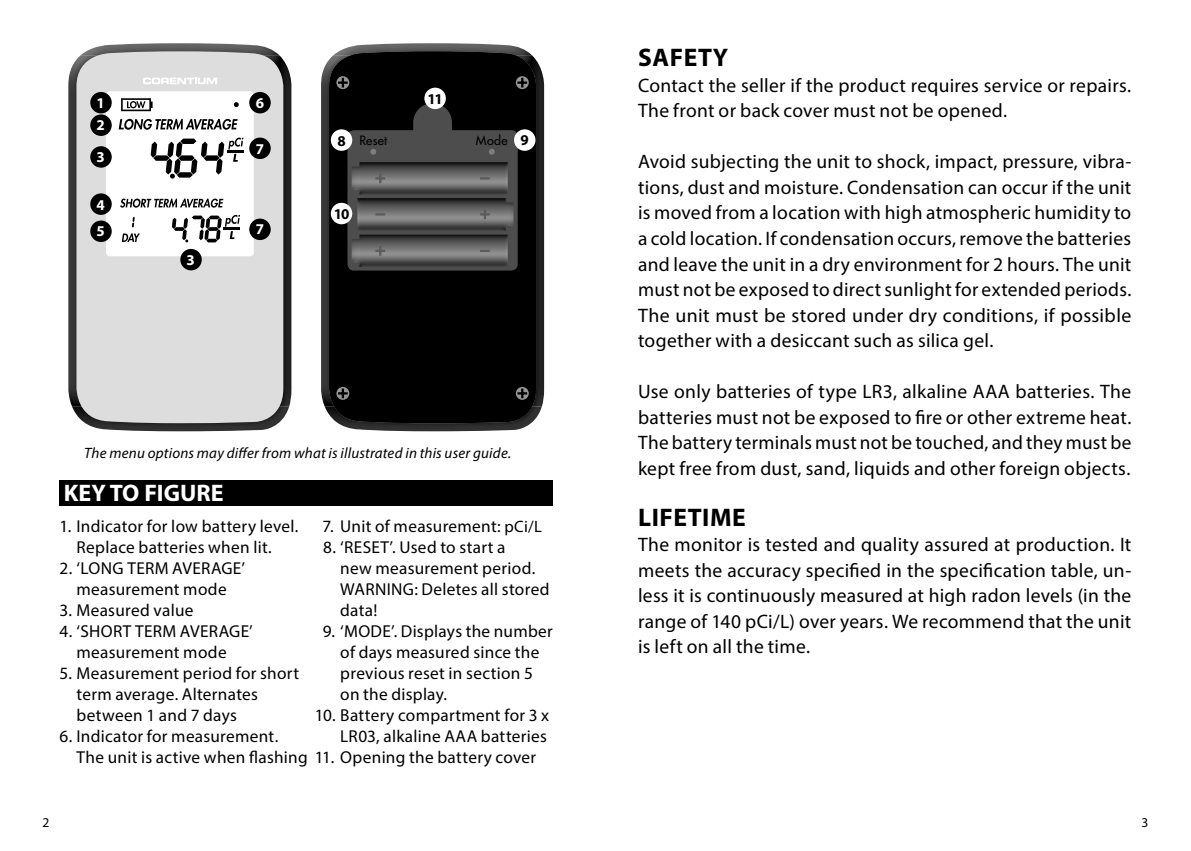
<style>
.page{position:relative;width:1191px;height:851px;background:#fff}
.page>*{position:absolute;margin:0;border:0;box-sizing:border-box;transform-origin:0 0}
.t1{font:700 25.5px "Myriad Pro";letter-spacing:.02em;color:#000}
.t2{font:700 24px "Myriad Pro";color:#fff}
.t3{font:19.5px/25.5px "Myriad Pro";letter-spacing:.015em;color:#000;text-align:justify}
.t4{font:17.4px/21px "Myriad Pro";letter-spacing:.02em;color:#000}
.t5{font:italic 15px "Myriad Pro";letter-spacing:.015em;color:#000}
.t6{font:700 15px/32.1px "Myriad Pro";color:#fff}
.t7{font:700 15px "Myriad Pro";color:#000}
.t8{font:13.5px "Myriad Pro";color:#000}
.t9{font:500 12.6px "Futura CE";letter-spacing:.025em;color:#000}
.s1{font-size:16.5px}
</style>
<div class="page">
<img style="left:340px;top:43px;width:187px;height:8px">
<img style="left:325px;top:406px;width:217px;height:25px">
<img style="left:321px;top:60px;width:223px;height:346px">
<img style="left:87px;top:43px;width:187px;height:8px">
<img style="left:72px;top:406px;width:217px;height:25px">
<img style="left:68px;top:59px;width:223px;height:347px">
<div style="left:329px;top:51px;width:207px;height:372px;background:#000"></div>
<div style="left:76px;top:51px;width:207px;height:372px;background:#ddd"></div>
<svg style="left:336px;top:76px;width:13px;height:13px"></svg>
<svg style="left:336px;top:387px;width:13px;height:13px"></svg>
<svg style="left:338px;top:388px;width:10px;height:10px"></svg>
<svg style="left:516px;top:76px;width:13px;height:13px"></svg>
<svg style="left:516px;top:387px;width:13px;height:13px"></svg>
<svg style="left:517px;top:388px;width:10px;height:10px"></svg>
<svg style="left:338px;top:61px;width:189px;height:209px;background:#373737"></svg>
<div style="left:106px;top:91px;width:148px;height:165px;background:#fff;border-radius:4px"></div>
<svg style="left:119px;top:119px;width:119px;height:11px"></svg>
<svg style="left:120px;top:198px;width:103px;height:10px"></svg>
<svg style="left:121px;top:98px;width:32px;height:13px"></svg>
<svg style="left:234px;top:102px;width:5px;height:5px"></svg>
<svg style="left:122px;top:216px;width:18px;height:26px"></svg>
<svg style="left:150px;top:138px;width:93px;height:40px"></svg>
<svg style="left:172px;top:215px;width:68px;height:27px"></svg>
<svg style="left:143px;top:78px;width:76px;height:6px"></svg>
<div style="left:90px;top:92px;width:22px;height:21px;background:#000;border-radius:50%"></div>
<div style="left:249px;top:92px;width:22px;height:21px;background:#000;border-radius:50%"></div>
<div style="left:331px;top:129px;width:21px;height:22px;background:#fff;border-radius:50%"></div>
<div style="left:331px;top:203px;width:21px;height:21px;background:#fff;border-radius:50%"></div>
<div style="left:514px;top:129px;width:21px;height:22px;background:#fff;border-radius:50%"></div>
<div style="left:249px;top:137px;width:22px;height:22px;background:#000;border-radius:50%"></div>
<div style="left:249px;top:218px;width:22px;height:22px;background:#000;border-radius:50%"></div>
<div style="left:90px;top:114px;width:22px;height:22px;background:#000;border-radius:50%"></div>
<div style="left:90px;top:146px;width:22px;height:22px;background:#000;border-radius:50%"></div>
<div style="left:180px;top:249px;width:22px;height:21px;background:#000;border-radius:50%"></div>
<div style="left:90px;top:193px;width:22px;height:22px;background:#000;border-radius:50%"></div>
<div style="left:90px;top:220px;width:22px;height:22px;background:#000;border-radius:50%"></div>
<div style="left:60px;top:480px;width:493px;height:25px;background:#000"></div>
<div style="left:424px;top:88px;width:22px;height:21px;background:#fff;border-radius:50%"></div>
<p class="t6" style="left:97px;top:87px;width:10px">1</p>
<p class="t6" style="left:256px;top:87px;width:10px">6</p>
<p class="t6" style="left:97px;top:108px;width:10px">2<br>3</p>
<p class="t6" style="left:97px;top:191px;width:10px;line-height:26.1px">4<br>5</p>
<p class="t6" style="left:187px;top:243px;width:10px">3</p>
<p class="t6" style="left:256px;top:132px;width:10px">7</p>
<p class="t6" style="left:256px;top:212px;width:10px">7</p>
<p class="t7" style="left:337px;top:131px;width:10px">8</p>
<p class="t7" style="left:427px;top:89px;width:17px">11</p>
<p class="t9" style="left:359px;top:131px;width:29px">Reset</p>
<p class="t9" style="left:476px;top:131px;width:33px">Mode</p>
<p class="t7" style="left:520px;top:130px;width:10px">9</p>
<p class="t7" style="left:334px;top:204px;width:17px">10</p>
<p class="t5" style="left:84px;top:443px;width:428px">The menu options may differ from what is illustrated in this user guide.</p>
<p class="t2" style="left:64px;top:477px;width:161px">KEY TO FIGURE</p>
<p class="t4" style="left:60px;top:515px;width:240px;text-align:center">1. Indicator for low battery level.<br>Replace batteries when lit.</p>
<p class="t4" style="left:60px;top:557px;width:187px;text-align:center">2. ‘LONG TERM AVERAGE’ measurement mode</p>
<p class="t4" style="left:60px;top:599px;width:135px">3. Measured value</p>
<p class="t4" style="left:60px;top:620px;width:195px;text-align:center">4. ‘SHORT TERM AVERAGE’ measurement mode</p>
<p class="t4" style="left:77px;top:662px;width:224px;text-indent:-17px">5. Measurement period for short term average. Alternates between 1 and 7 days</p>
<p class="t4" style="left:60px;top:725px;width:220px">6. Indicator for measurement.</p>
<p class="t4" style="left:323px;top:515px;width:221px">7. Unit of measurement: <span class="s1">pCi/L</span></p>
<p class="t4" style="left:340px;top:536px;width:211px;text-indent:-17px">8. ‘RESET’. Used to start a<br>new measurement period.<br>WARNING: Deletes all stored data!</p>
<p class="t4" style="left:340px;top:620px;width:214px;text-indent:-17px">9. ‘MODE’. Displays the number of days measured since the previous reset in section 5 on the display.</p>
<p class="t4" style="left:315px;top:704px;width:236px">10. Battery compartment for 3 x</p>
<p class="t4" style="left:340px;top:725px;width:208px">LR03, alkaline AAA batteries</p>
<p class="t4" style="left:77px;top:746px;width:461px">The unit is active when flashing 11. Opening the battery cover</p>
<h1 class="t1" style="left:638px;top:41px;width:91px">SAFETY</h1>
<p class="t3" style="left:638px;top:72px;width:495px">Contact the seller if the product requires service or repairs.<br>The front or back cover must not be opened.</p>
<p class="t3" style="left:638px;top:149px;width:495px">Avoid subjecting the unit to shock, impact, pressure, vibra&shy;tions, dust and moisture. Condensation can occur if the unit is moved from a location with high atmospheric humidity to a cold location. If condensation occurs, remove the batteries and leave the unit in a dry environment for 2 hours. The unit must not be exposed to direct sunlight for extended periods.<br>The unit must be stored under dry conditions, if possible together with a desiccant such as silica gel.</p>
<p class="t3" style="left:638px;top:378px;width:495px">Use only batteries of type LR3, alkaline AAA batteries. The batteries must not be exposed to fire or other extreme heat.<br>The battery terminals must not be touched, and they must be kept free from dust, sand, liquids and other foreign objects.</p>
<h1 class="t1" style="left:638px;top:500px;width:109px">LIFETIME</h1>
<p class="t3" style="left:638px;top:531px;width:495px">The monitor is tested and quality assured at production. It meets the accuracy specified in the specification table, un&shy;less it is continuously measured at high radon levels (in the range of 140 pCi/L) over years. We recommend that the unit is left on all the time.</p>
<p class="t8" style="left:43px;top:814px;width:8px">2</p>
<p class="t8" style="left:1141px;top:814px;width:8px">3</p>
</div>
